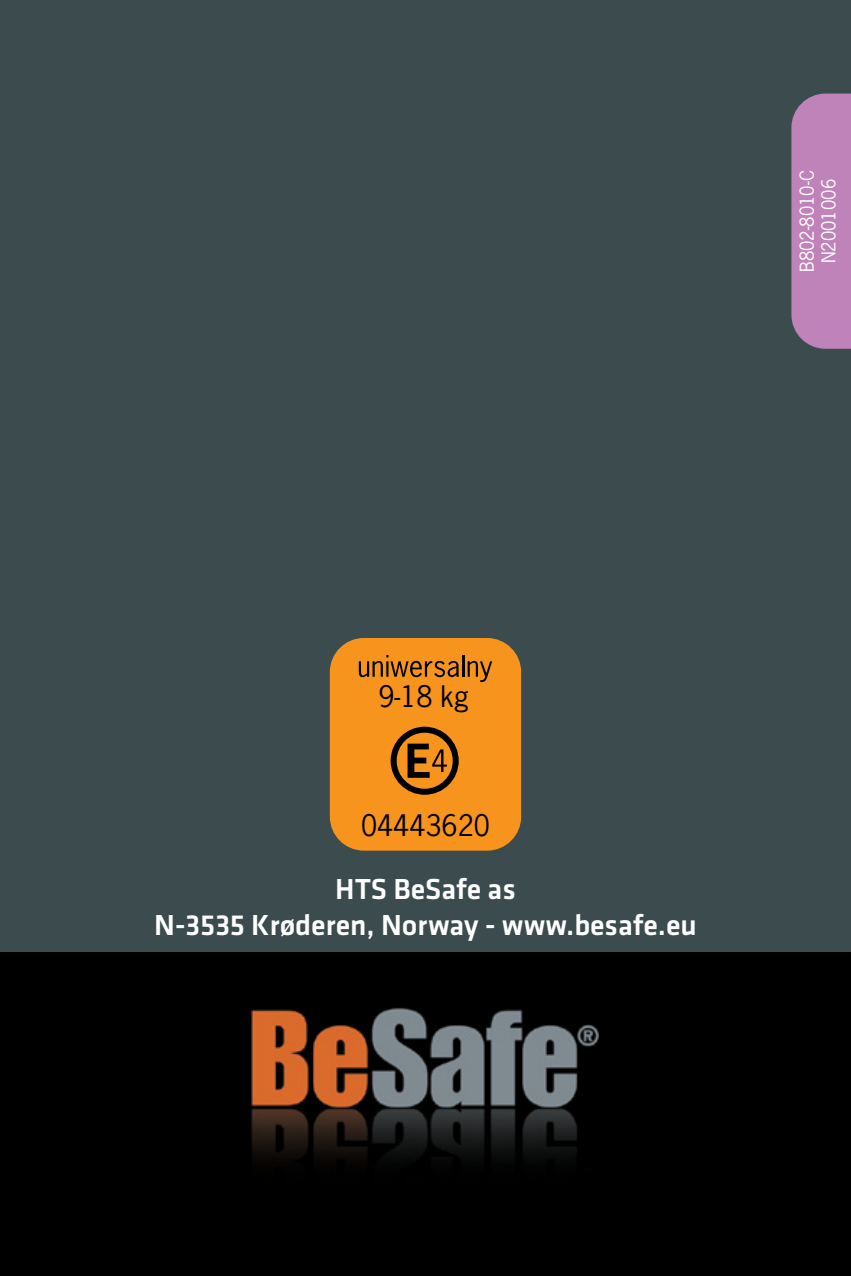
<style>
.page{position:relative;width:851px;height:1276px;background:#fff}
.page>*{position:absolute;margin:0;border:0;box-sizing:border-box;transform-origin:0 0}
.t1{font:500 30px/36px "Klavika";letter-spacing:-.005em;color:#fff;text-align:center}
.t2{font:27.9px "News Gothic Std";color:#000}
.t3{font:18px/21.6px "News Gothic Std";color:#fff;text-align:center}
</style>
<div class="page">
<div style="left:0;top:0;width:850px;height:1020px;background:#3b4b4e"></div>
<img style="left:0;top:952px;width:850px;height:324px">
<div style="left:791px;top:94px;width:59px;height:255px;background:#bf83b9"></div>
<div style="left:330px;top:638px;width:191px;height:212px;background:#f7941e;border-radius:34px"></div>
<svg style="left:390px;top:726px;width:68px;height:69px"></svg>
<svg style="left:359px;top:655px;width:100px;height:22px"></svg>
<hr style="left:462px;top:655px;width:2px;height:22px;background:#000">
<svg style="left:467px;top:661px;width:25px;height:21px"></svg>
<p class="t3" style="left:796px;top:272px;width:103px;rotate:-90deg">B802-8010-C<br>N2001006</p>
<p class="t2" style="left:378px;top:679px;width:92px">9-18 kg</p>
<p class="t2" style="left:361px;top:807px;width:130px">04443620</p>
<p class="t1" style="left:154px;top:871px;width:544px">HTS BeSafe as<br>N-3535 Krøderen, Norway - www.besafe.eu</p>
</div>
